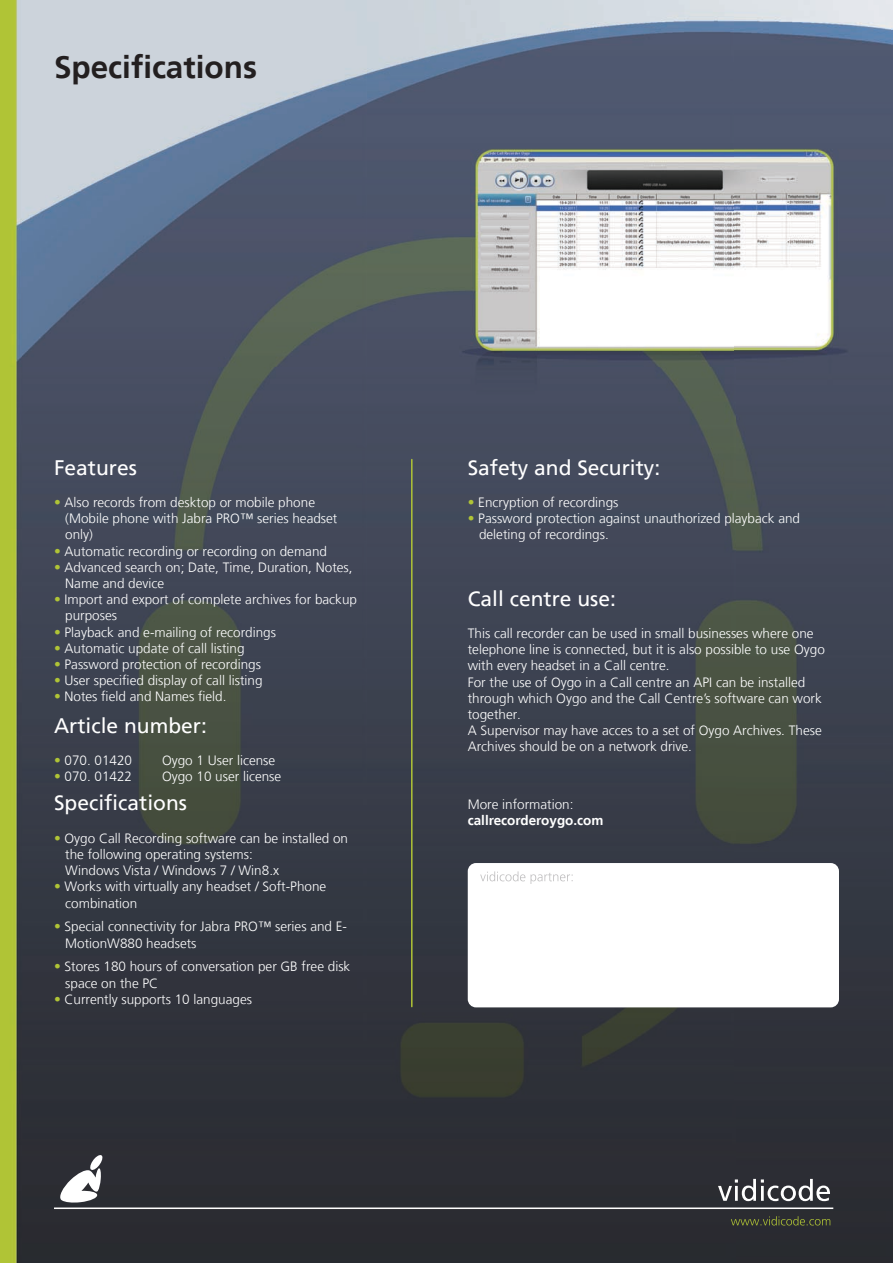
<style>
.page{position:relative;width:893px;height:1263px;background:#fff}
.page>*{position:absolute;margin:0;border:0;box-sizing:border-box;transform-origin:0 0}
.t1{font:700 31.5px "Frutiger LT";color:#231f20}
.t2{font:21px "Frutiger LT";color:#fff}
.t3{font:300 13.5px/16.2px "Frutiger LT";color:#fff}
.t4{font:700 13.5px "Frutiger LT";color:#fff}
.s1{color:#b0c436}
</style>
<div class="page">
<img style="left:0;top:0;width:893px;height:1263px">
<svg style="left:731px;top:1216px;width:99px;height:9px"></svg>
<svg style="left:54px;top:1154px;width:779px;height:56px;background:#393a40"></svg>
<svg style="left:468px;top:863px;width:371px;height:144px"></svg>
<svg style="left:480px;top:871px;width:45px;height:10px"></svg>
<svg style="left:531px;top:873px;width:42px;height:11px"></svg>
<hr style="left:411px;top:459px;width:2px;height:547px;background:#b0c436">
<h1 class="t1" style="left:54px;top:48px;width:204px">Specifications</h1>
<h2 class="t2" style="left:54px;top:455px;width:84px">Features</h2>
<p class="t3" style="left:65px;top:494px;width:274px;text-indent:-11px"><span class="s1">•</span> Also records from desktop or mobile phone (Mobile phone with Jabra PRO™ series headset only)</p>
<p class="t3" style="left:54px;top:543px;width:275px"><span class="s1">•</span> Automatic recording or recording on demand</p>
<p class="t3" style="left:65px;top:559px;width:289px;text-indent:-11px"><span class="s1">•</span> Advanced search on; Date, Time, Duration, Notes,<br>Name and device</p>
<p class="t3" style="left:65px;top:592px;width:293px;text-indent:-11px"><span class="s1">•</span> Import and export of complete archives for backup purposes</p>
<p class="t3" style="left:54px;top:624px;width:224px"><span class="s1">•</span> Playback and e-mailing of recordings</p>
<p class="t3" style="left:54px;top:640px;width:192px"><span class="s1">•</span> Automatic update of call listing</p>
<p class="t3" style="left:54px;top:656px;width:209px"><span class="s1">•</span> Password protection of recordings</p>
<p class="t3" style="left:54px;top:673px;width:210px"><span class="s1">•</span> User specified display of call listing</p>
<p class="t3" style="left:54px;top:689px;width:174px"><span class="s1">•</span> Notes field and Names field.</p>
<h2 class="t2" style="left:54px;top:713px;width:154px">Article number:</h2>
<p class="t3" style="left:54px;top:752px;width:80px"><span class="s1">•</span> 070. 01420</p>
<p class="t3" style="left:162px;top:752px;width:115px">Oygo 1 User license</p>
<p class="t3" style="left:54px;top:769px;width:80px"><span class="s1">•</span> 070. 01422</p>
<p class="t3" style="left:162px;top:769px;width:121px">Oygo 10 user license</p>
<h2 class="t2" style="left:54px;top:791px;width:134px">Specifications</h2>
<p class="t3" style="left:65px;top:830px;width:284px;text-indent:-11px"><span class="s1">•</span> Oygo Call Recording software can be installed on the following operating systems:<br>Windows Vista / Windows 7 / Win8.x</p>
<p class="t3" style="left:65px;top:879px;width:263px;text-indent:-11px"><span class="s1">•</span> Works with virtually any headset / Soft-Phone combination</p>
<p class="t3" style="left:65px;top:919px;width:283px;text-indent:-11px"><span class="s1">•</span> Special connectivity for Jabra PRO™ series and E-<br>MotionW880 headsets</p>
<p class="t3" style="left:65px;top:959px;width:287px;text-indent:-11px"><span class="s1">•</span> Stores 180 hours of conversation per GB free disk space on the PC</p>
<p class="t3" style="left:54px;top:991px;width:200px"><span class="s1">•</span> Currently supports 10 languages</p>
<h2 class="t2" style="left:468px;top:455px;width:194px">Safety and Security:</h2>
<p class="t3" style="left:468px;top:494px;width:152px"><span class="s1">•</span> Encryption of recordings</p>
<p class="t3" style="left:479px;top:511px;width:323px;text-indent:-11px"><span class="s1">•</span> Password protection against unauthorized playback and deleting of recordings.</p>
<h2 class="t2" style="left:468px;top:586px;width:150px">Call centre use:</h2>
<p class="t3" style="left:468px;top:625px;width:359px">This call recorder can be used in small businesses where one telephone line is connected, but it is also possible to use Oygo with every headset in a Call centre.<br>For the use of Oygo in a Call centre an API can be installed through which Oygo and the Call Centre’s software can work together.<br>A Supervisor may have acces to a set of Oygo Archives. These Archives should be on a network drive.</p>
<p class="t3" style="left:468px;top:796px;width:107px">More information:</p>
<p class="t4" style="left:468px;top:812px;width:137px">callrecorderoygo.com</p>
</div>
